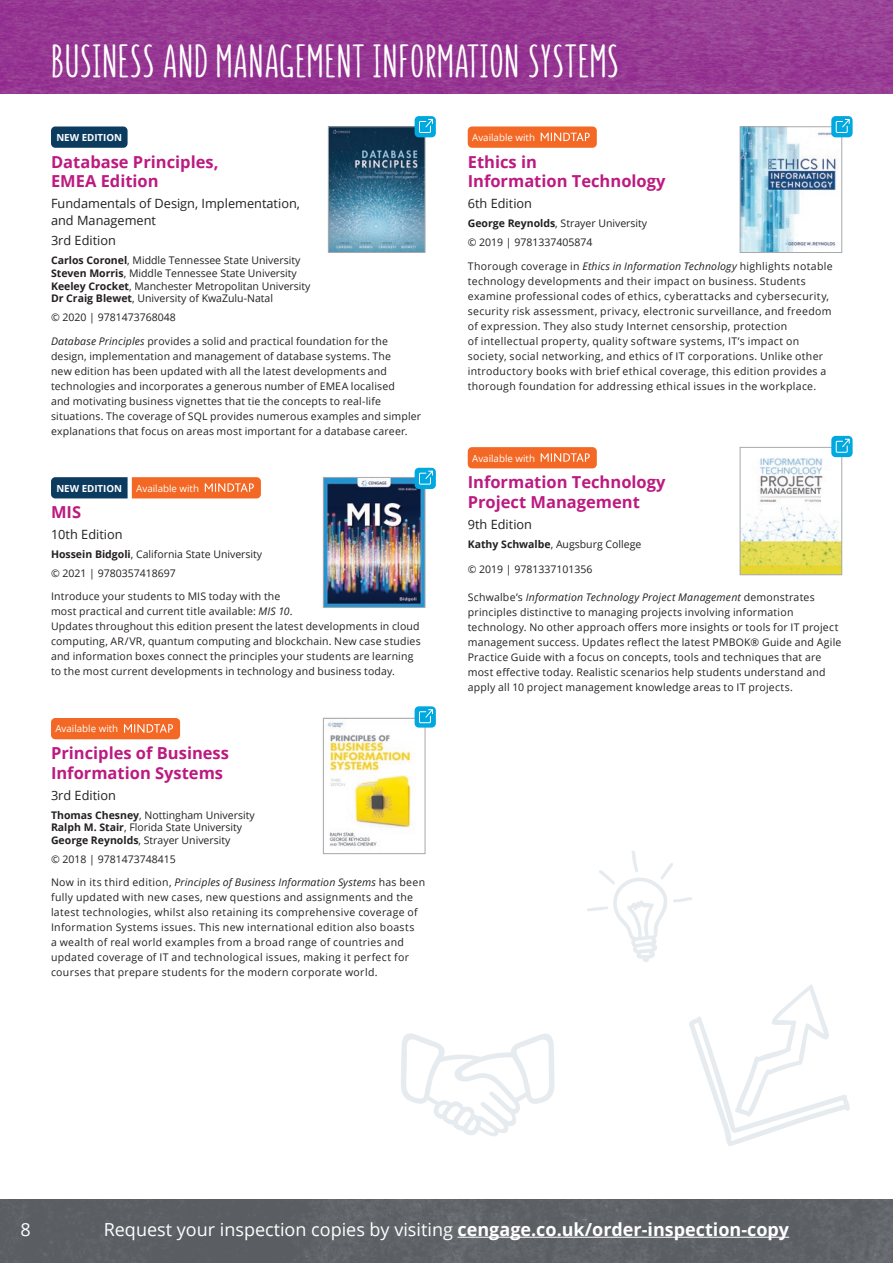
<style>
.page{position:relative;width:893px;height:1263px;background:#fff}
.page>*{position:absolute;margin:0;border:0;box-sizing:border-box;transform-origin:0 0}
.Section_Headers{font:700 45px "Summer Font";letter-spacing:.025em;color:#fff}
.t1{font:18px "Open Sans";color:#fff}
.Title__with_Flash{font:700 16.5px/19.8px "Open Sans";color:#bc1a80}
.t2{font:12.75px/16.5px "Open Sans";color:#231f20}
.Body{font:10.5px/15px "Open Sans";letter-spacing:.03em;color:#231f20}
.Author{font:10.5px/15px "Open Sans";letter-spacing:.015em;color:#231f20}
.Biblio{font:10.5px "Open Sans";color:#231f20}
.Biblio-2{font:9.75px "Open Sans";color:#fff}
.t3{font:700 9.75px "Open Sans";color:#fff}
.s1{font-weight:700}
.s2{font-style:italic}
</style>
<div class="page">
<div style="left:0;top:1199px;width:893px;height:64px;background:#5d6166"></div>
<hr style="left:458px;top:1237px;width:331px;height:1px;background:#fff">
<svg style="left:689px;top:984px;width:161px;height:162px"></svg>
<svg style="left:587px;top:851px;width:105px;height:111px"></svg>
<svg style="left:401px;top:1033px;width:154px;height:103px"></svg>
<img style="left:0;top:0;width:893px;height:94px">
<div style="left:51px;top:718px;width:129px;height:21px;background:#f36824;border-radius:4px"></div>
<svg style="left:124px;top:724px;width:49px;height:8px"></svg>
<svg style="left:51px;top:477px;width:210px;height:21px;background:#a06147"></svg>
<div style="left:51px;top:126px;width:77px;height:22px;background:#0c3b60;border-radius:4px"></div>
<div style="left:468px;top:447px;width:129px;height:21px;background:#f36824;border-radius:4px"></div>
<svg style="left:541px;top:453px;width:49px;height:9px"></svg>
<div style="left:468px;top:126px;width:129px;height:22px;background:#f36824;border-radius:4px"></div>
<svg style="left:541px;top:133px;width:49px;height:8px"></svg>
<div style="left:415px;top:116px;width:21px;height:21px;background:#00a8e0;border-radius:4px"></div>
<svg style="left:328px;top:119px;width:105px;height:134px;background:#5c869e"></svg>
<div style="left:831px;top:116px;width:22px;height:21px;background:#00a8e0;border-radius:4px"></div>
<img style="left:740px;top:119px;width:110px;height:134px">
<div style="left:831px;top:436px;width:22px;height:21px;background:#00a8e0;border-radius:4px"></div>
<svg style="left:740px;top:439px;width:110px;height:136px"></svg>
<div style="left:415px;top:468px;width:21px;height:21px;background:#00a8e0;border-radius:4px"></div>
<img style="left:323px;top:471px;width:110px;height:137px">
<div style="left:415px;top:706px;width:21px;height:22px;background:#00a8e0;border-radius:4px"></div>
<svg style="left:323px;top:709px;width:110px;height:145px"></svg>
<p class="Section_Headers" style="left:51px;top:34px;width:569px">BUSINESS AND MANAGEMENT INFORMATION SYSTEMS</p>
<p class="t3" style="left:56px;top:130px;width:67px">NEW EDITION</p>
<p class="Title__with_Flash" style="left:51px;top:151px;width:169px">Database Principles,<br>EMEA Edition</p>
<p class="t2" style="left:51px;top:195px;width:250px">Fundamentals of Design, Implementation, and Management</p>
<p class="t2" style="left:51px;top:232px;width:67px">3rd Edition</p>
<p class="Author" style="left:51px;top:254px;width:261px;line-height:12.6px"><span class="s1">Carlos Coronel</span>, Middle Tennessee State University <span class="s1">Steven Morris</span>, Middle Tennessee State University <span class="s1">Keeley Crocket</span>, Manchester Metropolitan University <span class="s1">Dr Craig Blewet</span>, University of KwaZulu-Natal</p>
<p class="Biblio" style="left:51px;top:310px;width:126px">© 2020 | 9781473768048</p>
<p class="Body" style="left:51px;top:333px;width:372px"><span class="s2">Database Principles</span> provides a solid and practical foundation for the design, implementation and management of database systems. The<br>new edition has been updated with all the latest developments and technologies and incorporates a generous number of EMEA localised<br>and motivating business vignettes that tie the concepts to real-life situations. The coverage of SQL provides numerous examples and simpler explanations that focus on areas most important for a database career.</p>
<p class="t3" style="left:56px;top:481px;width:67px">NEW EDITION</p>
<p class="Biblio-2" style="left:136px;top:481px;width:64px">Available with</p>
<p class="Title__with_Flash" style="left:51px;top:502px;width:32px">MIS</p>
<p class="t2" style="left:51px;top:526px;width:73px">10th Edition</p>
<p class="Author" style="left:51px;top:546px;width:213px"><span class="s1">Hossein Bidgoli</span>, California State University</p>
<p class="Biblio" style="left:51px;top:566px;width:126px">© 2021 | 9780357418697</p>
<p class="Body" style="left:51px;top:589px;width:371px">Introduce your students to MIS today with the<br>most practical and current title available: <span class="s2">MIS 10</span>.<br>Updates throughout this edition present the latest developments in cloud computing, AR/VR, quantum computing and blockchain. New case studies and information boxes connect the principles your students are learning to the most current developments in technology and business today.</p>
<p class="Biblio-2" style="left:55px;top:722px;width:64px">Available with</p>
<p class="Title__with_Flash" style="left:51px;top:743px;width:180px">Principles of Business<br>Information Systems</p>
<p class="t2" style="left:51px;top:786px;width:67px">3rd Edition</p>
<p class="Author" style="left:51px;top:808px;width:205px;line-height:12.6px"><span class="s1">Thomas Chesney</span>, Nottingham University<br><span class="s1">Ralph M. Stair</span>, Florida State University<br><span class="s1">George Reynolds</span>, Strayer University</p>
<p class="Biblio" style="left:51px;top:852px;width:126px">© 2018 | 9781473748415</p>
<p class="Body" style="left:51px;top:875px;width:376px">Now in its third edition, <span class="s2">Principles of Business Information Systems</span> has been fully updated with new cases, new questions and assignments and the latest technologies, whilst also retaining its comprehensive coverage of Information Systems issues. This new international edition also boasts<br>a wealth of real world examples from a broad range of countries and updated coverage of IT and technological issues, making it perfect for courses that prepare students for the modern corporate world.</p>
<p class="Biblio-2" style="left:472px;top:131px;width:64px">Available with</p>
<p class="Title__with_Flash" style="left:468px;top:151px;width:199px">Ethics in<br>Information Technology</p>
<p class="t2" style="left:468px;top:195px;width:66px">6th Edition</p>
<p class="Author" style="left:468px;top:216px;width:181px"><span class="s1">George Reynolds</span>, Strayer University</p>
<p class="Biblio" style="left:468px;top:235px;width:126px">© 2019 | 9781337405874</p>
<p class="Body" style="left:468px;top:258px;width:366px">Thorough coverage in <span class="s2">Ethics in Information Technology</span> highlights notable technology developments and their impact on business. Students examine professional codes of ethics, cyberattacks and cybersecurity, security risk assessment, privacy, electronic surveillance, and freedom of expression. They also study Internet censorship, protection<br>of intellectual property, quality software systems, IT’s impact on society, social networking, and ethics of IT corporations. Unlike other introductory books with brief ethical coverage, this edition provides a thorough foundation for addressing ethical issues in the workplace.</p>
<p class="Biblio-2" style="left:472px;top:451px;width:64px">Available with</p>
<p class="Title__with_Flash" style="left:468px;top:472px;width:199px">Information Technology<br>Project Management</p>
<p class="t2" style="left:468px;top:515px;width:66px">9th Edition</p>
<p class="Author" style="left:468px;top:536px;width:175px"><span class="s1">Kathy Schwalbe</span>, Augsburg College</p>
<p class="Author" style="left:468px;top:561px;width:126px">© 2019 | 9781337101356</p>
<p class="Author" style="left:468px;top:589px;width:375px">Schwalbe’s <span class="s2">Information Technology Project Management</span> demonstrates principles distinctive to managing projects involving information technology. No other approach offers more insights or tools for IT project management success. Updates reflect the latest PMBOK® Guide and Agile Practice Guide with a focus on concepts, tools and techniques that are most effective today. Realistic scenarios help students understand and apply all 10 project management knowledge areas to IT projects.</p>
<h2 class="t1" style="left:20px;top:1217px;width:12px">8</h2>
<h2 class="t1" style="left:104px;top:1217px;width:687px">Request your inspection copies by visiting <span class="s1">cengage.co.uk/order-inspection-copy</span></h2>
</div>
